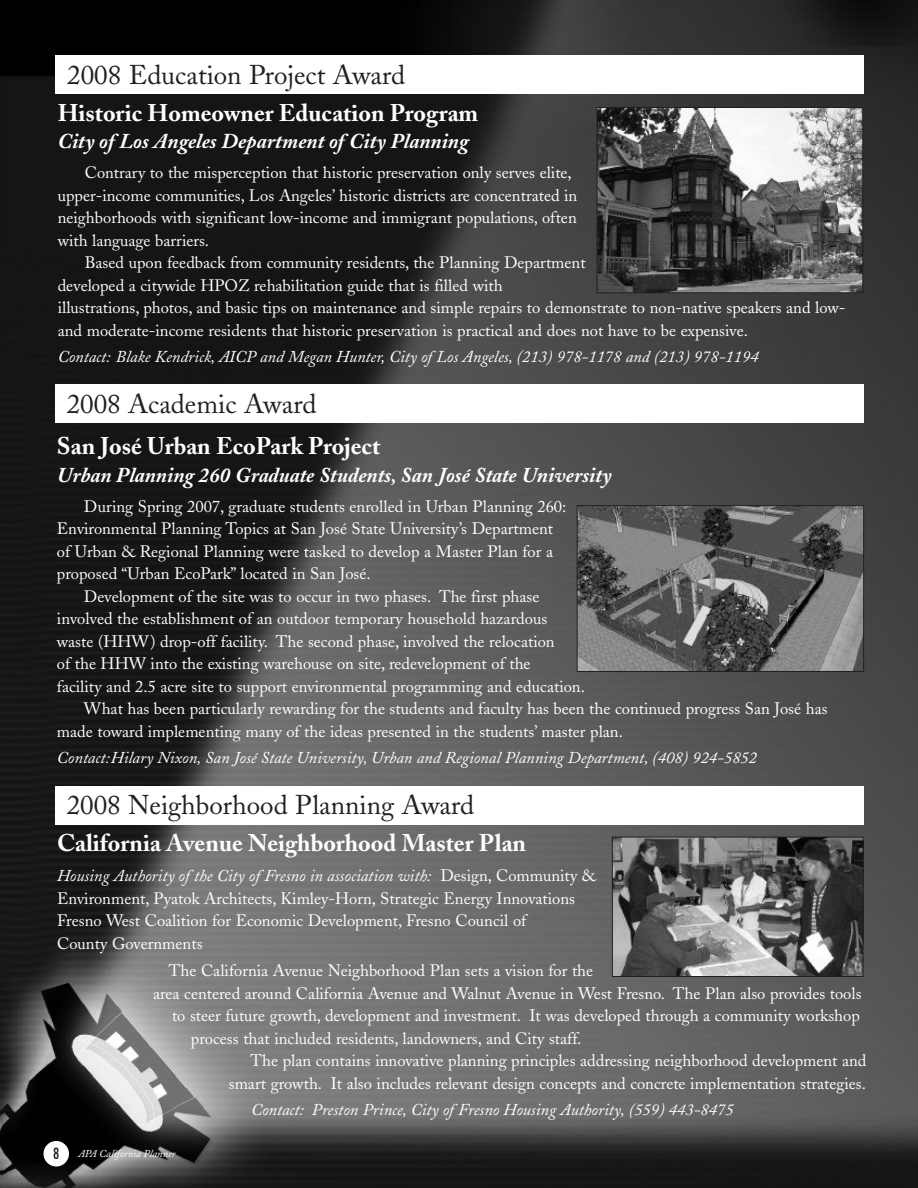
<style>
.page{position:relative;width:918px;height:1188px;background:#fff}
.page>*{position:absolute;margin:0;border:0;box-sizing:border-box;transform-origin:0 0}
.t1{font:27px "Adobe Caslon";color:#231f20}
.t2{font:700 24px "Adobe Caslon";color:#fff}
.t3{font:italic 700 21px "Adobe Caslon";color:#fff}
.t4{font:16.5px/22.5px "Adobe Caslon";color:#fff}
.t5{font:italic 16.5px "Adobe Caslon";color:#fff}
.t6{font:500 condensed 15px "Futura";color:#231f20}
.t7{font:italic 10.5px "Adobe Caslon";color:#fff}
.s1{font-style:italic}
</style>
<div class="page">
<img style="left:0;top:0;width:918px;height:1188px">
<div style="left:44px;top:1141px;width:25px;height:25px;background:#fff;border-radius:50%"></div>
<div style="left:56px;top:55px;width:808px;height:39px;background:#fff"></div>
<img style="left:599px;top:109px;width:262px;height:182px">
<div style="left:597px;top:107px;width:266px;height:186px;border:1px solid #231f20"></div>
<div style="left:55px;top:786px;width:809px;height:39px;background:#fff"></div>
<div style="left:55px;top:384px;width:809px;height:39px;background:#fff"></div>
<img style="left:579px;top:507px;width:283px;height:163px">
<div style="left:577px;top:505px;width:287px;height:167px;border:1px solid #231f20"></div>
<img style="left:614px;top:839px;width:247px;height:136px">
<div style="left:612px;top:837px;width:251px;height:140px;border:1px solid #231f20"></div>
<h1 class="t1" style="left:67px;top:65px;width:340px">2008 Education Project Award</h1>
<h2 class="t2" style="left:58px;top:103px;width:422px">Historic Homeowner Education Program</h2>
<p class="t3" style="left:58px;top:134px;width:413px">City of Los Angeles Department of City Planning</p>
<p class="t4" style="left:58px;top:164px;width:521px;text-indent:27px">Contrary to the misperception that historic preservation only serves elite, upper-income communities, Los Angeles’ historic districts are concentrated in neighborhoods with significant low-income and immigrant populations, often with language barriers.</p>
<p class="t4" style="left:58px;top:254px;width:789px;text-indent:27px">Based upon feedback from community residents, the Planning Department<br>developed a citywide HPOZ rehabilitation guide that is filled with<br>illustrations, photos, and basic tips on maintenance and simple repairs to demonstrate to non-native speakers and low&shy;and moderate-income residents that historic preservation is practical and does not have to be expensive.</p>
<p class="t5" style="left:58px;top:351px;width:702px">Contact: Blake Kendrick, AICP and Megan Hunter, City of Los Angeles, (213) 978-1178 and (213) 978-1194</p>
<h1 class="t1" style="left:67px;top:394px;width:251px">2008 Academic Award</h1>
<h2 class="t2" style="left:57px;top:436px;width:325px">San José Urban EcoPark Project</h2>
<p class="t3" style="left:57px;top:468px;width:556px">Urban Planning 260 Graduate Students, San José State University</p>
<p class="t4" style="left:84px;top:497px;width:484px">During Spring 2007, graduate students enrolled in Urban Planning 260:</p>
<p class="t4" style="left:57px;top:519px;width:498px">Environmental Planning Topics at San José State University’s Department</p>
<p class="t4" style="left:57px;top:542px;width:498px">of Urban &amp; Regional Planning were tasked to develop a Master Plan for a</p>
<p class="t4" style="left:57px;top:564px;width:315px">proposed “Urban EcoPark” located in San José.</p>
<p class="t4" style="left:84px;top:587px;width:457px">Development of the site was to occur in two phases. The first phase</p>
<p class="t4" style="left:57px;top:609px;width:492px">involved the establishment of an outdoor temporary household hazardous</p>
<p class="t4" style="left:57px;top:632px;width:499px">waste (HHW) drop-off facility. The second phase, involved the relocation</p>
<p class="t4" style="left:57px;top:654px;width:475px">of the HHW into the existing warehouse on site, redevelopment of the</p>
<p class="t4" style="left:57px;top:677px;width:530px">facility and 2.5 acre site to support environmental programming and education.</p>
<p class="t4" style="left:84px;top:699px;width:745px">What has been particularly rewarding for the students and faculty has been the continued progress San José has</p>
<p class="t4" style="left:57px;top:722px;width:567px">made toward implementing many of the ideas presented in the students’ master plan.</p>
<p class="t5" style="left:57px;top:752px;width:702px">Contact:Hilary Nixon, San José State University, Urban and Regional Planning Department, (408) 924-5852</p>
<h1 class="t1" style="left:67px;top:795px;width:409px">2008 Neighborhood Planning Award</h1>
<h2 class="t2" style="left:57px;top:833px;width:471px">California Avenue Neighborhood Master Plan</h2>
<p class="t4" style="left:57px;top:866px;width:540px"><span class="s1">Housing Authority of the City of Fresno in association with:</span> Design, Community &amp; Environment, Pyatok Architects, Kimley-Horn, Strategic Energy Innovations Fresno West Coalition for Economic Development, Fresno Council of<br>County Governments</p>
<p class="t4" style="left:169px;top:962px;width:426px">The California Avenue Neighborhood Plan sets a vision for the</p>
<p class="t4" style="left:153px;top:984px;width:710px">area centered around California Avenue and Walnut Avenue in West Fresno. The Plan also provides tools</p>
<p class="t4" style="left:172px;top:1007px;width:689px">to steer future growth, development and investment. It was developed through a community workshop</p>
<p class="t4" style="left:191px;top:1029px;width:392px">process that included residents, landowners, and City staff.</p>
<p class="t4" style="left:251px;top:1052px;width:617px">The plan contains innovative planning principles addressing neighborhood development and</p>
<p class="t4" style="left:229px;top:1074px;width:639px">smart growth. It also includes relevant design concepts and concrete implementation strategies.</p>
<p class="t5" style="left:251px;top:1104px;width:484px">Contact: Preston Prince, City of Fresno Housing Authority, (559) 443-8475</p>
<p class="t6" style="left:53px;top:1145px;width:8px">8</p>
<p class="t7" style="left:78px;top:1150px;width:99px">APA California Planner</p>
</div>
